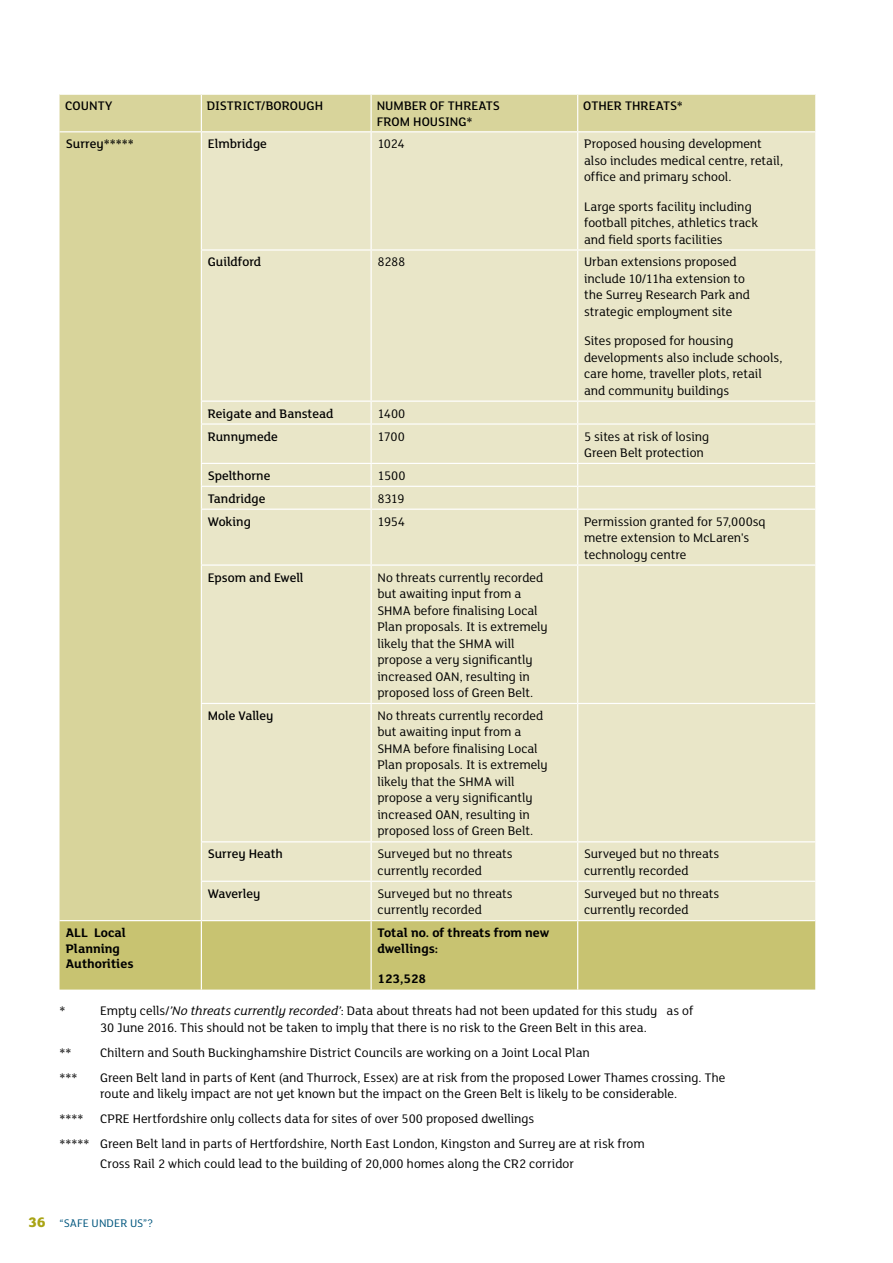
<style>
.page{position:relative;width:893px;height:1263px;background:#fff}
.page>*{position:absolute;margin:0;border:0;box-sizing:border-box;transform-origin:0 0}
.t1{font:13.5px/16.5px "FS Lola";letter-spacing:-.005em;color:#000}
.t2{font:500 13.5px "FS Lola";color:#000}
.t3{font:700 13.5px/15.6px "FS Lola";color:#000}
.t4{font:12px "FS Lola";letter-spacing:.01em;color:#00567e}
.s1{font-style:italic}
.s2{font-weight:800;font-size:15px;color:#a9a415}
</style>
<div class="page">
<div style="left:60px;top:95px;width:755px;height:825px;background:#d8d49b"></div>
<div style="left:202px;top:132px;width:613px;height:788px;background:#e9e6c8"></div>
<div style="left:60px;top:921px;width:755px;height:68px;background:#c8c371"></div>
<hr style="left:201px;top:95px;width:1px;height:36px;background:#fff">
<hr style="left:370px;top:95px;width:2px;height:36px;background:#fff">
<hr style="left:577px;top:95px;width:1px;height:36px;background:#fff">
<hr style="left:60px;top:131px;width:141px;height:1px;background:#fff">
<hr style="left:201px;top:131px;width:170px;height:1px;background:#fff">
<hr style="left:201px;top:132px;width:1px;height:117px;background:#fff">
<hr style="left:371px;top:131px;width:207px;height:1px;background:#fff">
<hr style="left:370px;top:132px;width:2px;height:117px;background:#fff">
<hr style="left:578px;top:131px;width:237px;height:1px;background:#fff">
<hr style="left:577px;top:132px;width:1px;height:117px;background:#fff">
<hr style="left:201px;top:249px;width:170px;height:2px;background:#fff">
<hr style="left:201px;top:251px;width:1px;height:149px;background:#fff">
<hr style="left:371px;top:249px;width:207px;height:2px;background:#fff">
<hr style="left:370px;top:251px;width:2px;height:149px;background:#fff">
<hr style="left:578px;top:249px;width:237px;height:2px;background:#fff">
<hr style="left:577px;top:251px;width:1px;height:149px;background:#fff">
<hr style="left:201px;top:400px;width:170px;height:2px;background:#fff">
<svg style="left:201px;top:402px;width:1px;height:21px"></svg>
<hr style="left:371px;top:400px;width:207px;height:2px;background:#fff">
<hr style="left:370px;top:402px;width:2px;height:21px;background:#fff">
<hr style="left:578px;top:400px;width:237px;height:2px;background:#fff">
<svg style="left:577px;top:402px;width:1px;height:21px"></svg>
<hr style="left:201px;top:423px;width:170px;height:2px;background:#fff">
<hr style="left:201px;top:425px;width:1px;height:38px;background:#fff">
<hr style="left:371px;top:423px;width:207px;height:2px;background:#fff">
<hr style="left:370px;top:425px;width:2px;height:38px;background:#fff">
<hr style="left:578px;top:423px;width:237px;height:2px;background:#fff">
<hr style="left:577px;top:425px;width:1px;height:38px;background:#fff">
<hr style="left:201px;top:463px;width:170px;height:1px;background:#fff">
<hr style="left:371px;top:463px;width:207px;height:1px;background:#fff">
<hr style="left:370px;top:464px;width:2px;height:22px;background:#fff">
<hr style="left:578px;top:463px;width:237px;height:1px;background:#fff">
<hr style="left:201px;top:486px;width:170px;height:1px;background:#fff">
<svg style="left:201px;top:464px;width:1px;height:45px"></svg>
<hr style="left:371px;top:486px;width:207px;height:1px;background:#fff">
<hr style="left:370px;top:487px;width:2px;height:22px;background:#fff">
<hr style="left:578px;top:486px;width:237px;height:1px;background:#fff">
<svg style="left:577px;top:464px;width:1px;height:45px"></svg>
<hr style="left:201px;top:509px;width:170px;height:1px;background:#fff">
<hr style="left:201px;top:510px;width:1px;height:54px;background:#fff">
<hr style="left:371px;top:509px;width:207px;height:1px;background:#fff">
<hr style="left:370px;top:510px;width:2px;height:54px;background:#fff">
<hr style="left:578px;top:509px;width:237px;height:1px;background:#fff">
<hr style="left:577px;top:510px;width:1px;height:54px;background:#fff">
<hr style="left:201px;top:564px;width:170px;height:2px;background:#fff">
<hr style="left:201px;top:566px;width:1px;height:137px;background:#fff">
<hr style="left:371px;top:564px;width:207px;height:2px;background:#fff">
<hr style="left:370px;top:566px;width:2px;height:137px;background:#fff">
<hr style="left:578px;top:564px;width:237px;height:2px;background:#fff">
<hr style="left:577px;top:566px;width:1px;height:137px;background:#fff">
<hr style="left:201px;top:703px;width:170px;height:1px;background:#fff">
<hr style="left:201px;top:704px;width:1px;height:137px;background:#fff">
<hr style="left:371px;top:703px;width:207px;height:1px;background:#fff">
<hr style="left:370px;top:704px;width:2px;height:137px;background:#fff">
<hr style="left:578px;top:703px;width:237px;height:1px;background:#fff">
<hr style="left:577px;top:704px;width:1px;height:137px;background:#fff">
<hr style="left:201px;top:841px;width:170px;height:1px;background:#fff">
<hr style="left:201px;top:842px;width:1px;height:39px;background:#fff">
<hr style="left:371px;top:841px;width:207px;height:1px;background:#fff">
<hr style="left:370px;top:842px;width:2px;height:39px;background:#fff">
<hr style="left:578px;top:841px;width:237px;height:1px;background:#fff">
<hr style="left:577px;top:842px;width:1px;height:39px;background:#fff">
<hr style="left:201px;top:881px;width:170px;height:1px;background:#fff">
<hr style="left:201px;top:882px;width:1px;height:38px;background:#fff">
<hr style="left:371px;top:881px;width:207px;height:1px;background:#fff">
<hr style="left:370px;top:882px;width:2px;height:38px;background:#fff">
<hr style="left:578px;top:881px;width:237px;height:1px;background:#fff">
<hr style="left:577px;top:882px;width:1px;height:38px;background:#fff">
<hr style="left:201px;top:921px;width:1px;height:68px;background:#fff">
<hr style="left:370px;top:921px;width:2px;height:68px;background:#fff">
<hr style="left:577px;top:921px;width:1px;height:68px;background:#fff">
<p class="t2" style="left:65px;top:97px;width:17px">Count</p>
<p class="t2" style="left:105px;top:97px;width:9px">y</p>
<p class="t2" style="left:207px;top:97px;width:16px">District</p>
<p class="t2" style="left:261px;top:97px;width:22px">/Borough</p>
<p class="t2" style="left:377px;top:97px;width:18px">Number</p>
<p class="t2" style="left:430px;top:97px;width:27px">of threats</p>
<p class="t2" style="left:377px;top:113px;width:9px">from</p>
<p class="t2" style="left:413px;top:113px;width:9px">housing</p>
<p class="t2" style="left:466px;top:113px;width:8px">*</p>
<p class="t2" style="left:583px;top:97px;width:17px">Other</p>
<p class="t2" style="left:625px;top:97px;width:9px">threats</p>
<p class="t2" style="left:677px;top:97px;width:8px">*</p>
<p class="t2" style="left:66px;top:135px;width:70px">Surrey*****</p>
<p class="t2" style="left:208px;top:135px;width:61px">Elmbridge</p>
<p class="t1" style="left:377px;top:135px;width:29px">1024</p>
<p class="t1" style="left:584px;top:135px;width:200px">Proposed housing development also includes medical centre, retail, office and primary school.</p>
<p class="t1" style="left:584px;top:197px;width:175px">Large sports facility including football pitches, athletics track and field sports facilities</p>
<p class="t2" style="left:208px;top:253px;width:55px">Guildford</p>
<p class="t1" style="left:377px;top:253px;width:29px">8288</p>
<p class="t1" style="left:584px;top:253px;width:167px">Urban extensions proposed include 10/11ha extension to the Surrey Research Park and strategic employment site</p>
<p class="t1" style="left:584px;top:332px;width:200px">Sites proposed for housing developments also include schools, care home, traveller plots, retail and community buildings</p>
<p class="t2" style="left:208px;top:404px;width:127px">Reigate and Banstead</p>
<p class="t1" style="left:377px;top:404px;width:29px">1400</p>
<p class="t2" style="left:208px;top:427px;width:72px">Runnymede</p>
<p class="t1" style="left:377px;top:427px;width:29px">1700</p>
<p class="t1" style="left:584px;top:427px;width:127px">5 sites at risk of losing<br>Green Belt protection</p>
<p class="t2" style="left:208px;top:467px;width:64px">Spelthorne</p>
<p class="t1" style="left:377px;top:467px;width:29px">1500</p>
<p class="t2" style="left:208px;top:490px;width:59px">Tandridge</p>
<p class="t1" style="left:377px;top:490px;width:29px">8319</p>
<p class="t2" style="left:208px;top:512px;width:45px">Woking</p>
<p class="t1" style="left:377px;top:512px;width:29px">1954</p>
<p class="t1" style="left:584px;top:512px;width:183px">Permission granted for 57,000sq metre extension to McLaren's technology centre</p>
<p class="t2" style="left:208px;top:568px;width:97px">Epsom and Ewell</p>
<p class="t1" style="left:377px;top:568px;width:172px">No threats currently recorded but awaiting input from a<br>SHMA before finalising Local<br>Plan proposals. It is extremely likely that the SHMA will propose a very significantly increased OAN, resulting in proposed loss of Green Belt.</p>
<p class="t2" style="left:208px;top:707px;width:67px">Mole Valley</p>
<p class="t1" style="left:377px;top:707px;width:172px">No threats currently recorded but awaiting input from a<br>SHMA before finalising Local<br>Plan proposals. It is extremely likely that the SHMA will propose a very significantly increased OAN, resulting in proposed loss of Green Belt.</p>
<p class="t2" style="left:208px;top:845px;width:77px">Surrey Heath</p>
<p class="t1" style="left:377px;top:845px;width:137px">Surveyed but no threats currently recorded</p>
<p class="t1" style="left:584px;top:845px;width:137px">Surveyed but no threats currently recorded</p>
<p class="t2" style="left:208px;top:884px;width:54px">Waverley</p>
<p class="t1" style="left:377px;top:884px;width:137px">Surveyed but no threats currently recorded</p>
<p class="t1" style="left:584px;top:884px;width:137px">Surveyed but no threats currently recorded</p>
<p class="t3" style="left:66px;top:924px;width:69px">ALL Local<br>Planning<br>Authorities</p>
<p class="t3" style="left:377px;top:924px;width:173px">Total no. of threats from new dwellings:</p>
<p class="t3" style="left:377px;top:970px;width:50px">123,528</p>
<p class="t1" style="left:60px;top:1002px;width:7px">*</p>
<p class="t1" style="left:100px;top:1002px;width:595px">Empty cells/<span class="s1">’No threats currently recorded’</span>: Data about threats had not been updated for this study as of<br>30 June 2016. This should not be taken to imply that there is no risk to the Green Belt in this area.</p>
<p class="t1" style="left:60px;top:1043px;width:31px">** C</p>
<p class="t1" style="left:107px;top:1043px;width:484px">hiltern and South Buckinghamshire District Councils are working on a Joint Local Plan</p>
<p class="t1" style="left:60px;top:1068px;width:19px">***</p>
<p class="t1" style="left:100px;top:1068px;width:627px">Green Belt land in parts of Kent (and Thurrock, Essex) are at risk from the proposed Lower Thames crossing. The route and likely impact are not yet known but the impact on the Green Belt is likely to be considerable.</p>
<p class="t1" style="left:60px;top:1105px;width:587px;line-height:25px">**** CPRE Hertfordshire only collects data for sites of over 500 proposed dwellings<br>***** Green Belt land in parts of Hertfordshire, North East London, Kingston and Surrey are at risk from</p>
<p class="t1" style="left:100px;top:1154px;width:475px">Cross Rail 2 which could lead to the building of 20,000 homes along the CR 2 corridor</p>
<p class="t4" style="left:28px;top:1216px;width:127px"><span class="s2">36</span> “Safe under us”?</p>
</div>
